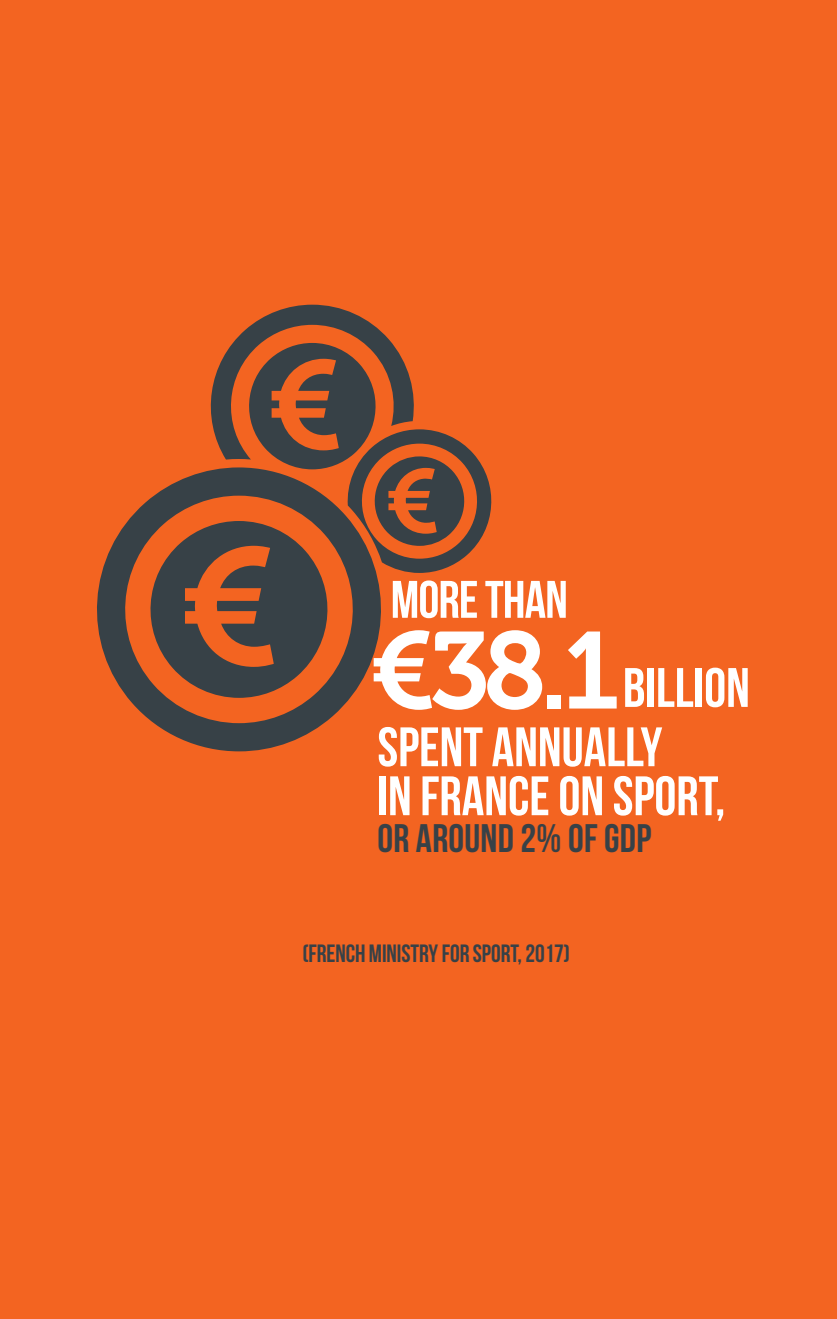
<style>
.page{position:relative;width:837px;height:1319px;background:#fff}
.page>*{position:absolute;margin:0;border:0;box-sizing:border-box;transform-origin:0 0}
.t1{font:55.5px/49px "Bebas Neue";color:#fff}
.t2{font:52.75px "Bebas Neue";letter-spacing:-.015em;color:#fff}
.t3{font:39.75px "Bebas Neue";letter-spacing:.005em;color:#374147}
.t4{font:25px "Bebas Neue";letter-spacing:-.005em;color:#374147}
.s1{font-family:"Museo 700";font-size:108.5px}
</style>
<div class="page">
<div style="left:0;top:0;width:21px;height:1318px;background:#f36421"></div>
<div style="left:21px;top:0;width:815px;height:1318px;background:#f36421"></div>
<svg style="left:97px;top:507px;width:254px;height:244px"></svg>
<svg style="left:140px;top:304px;width:352px;height:393px"></svg>
<p class="t2" style="left:390px;top:570px;width:178px">MORE THAN</p>
<p class="t1" style="left:369px;top:662px;width:381px"><span class="s1">€38.1</span>BILLION</p>
<p class="t1" style="left:377px;top:721px;width:349px">SPENT ANNUALLY<br>IN FRANCE ON SPORT,</p>
<p class="t3" style="left:377px;top:816px;width:275px">OR AROUND 2% OF GDP</p>
<p class="t4" style="left:302px;top:939px;width:269px">(FRENCH MINISTRY FOR SPORT, 2017)</p>
</div>
